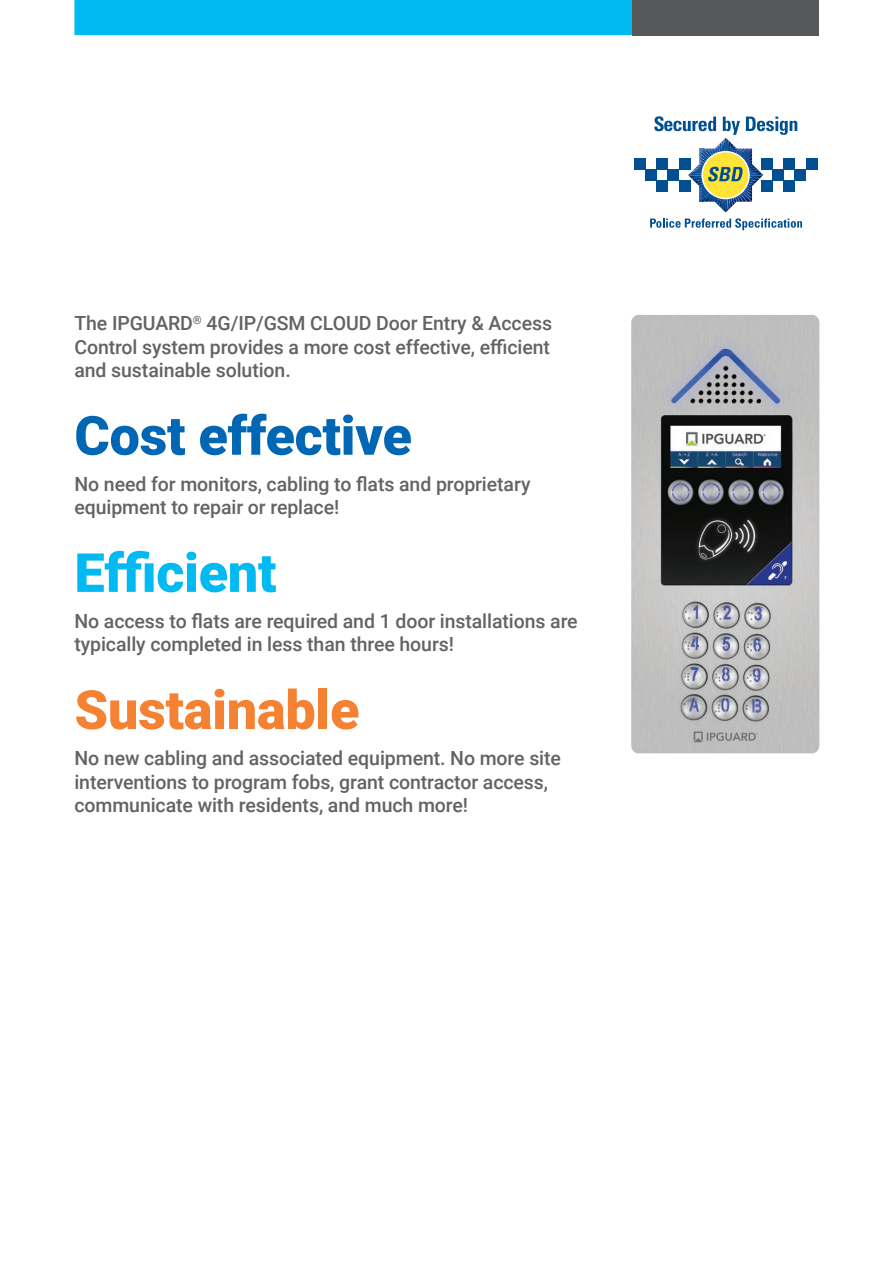
<style>
.page{position:relative;width:893px;height:1263px;background:#fff}
.page>*{position:absolute;margin:0;border:0;box-sizing:border-box;transform-origin:0 0}
.t1{font:900 54px "Roboto";letter-spacing:-.005em;color:#0166b3}
.t2{font:900 54px "Roboto";letter-spacing:-.005em;color:#f48232}
.t3{font:900 54px "Roboto";letter-spacing:-.005em;color:#00baf1}
.t4{font:500 19.5px/23.4px "Roboto";letter-spacing:-.005em;color:#636366}
</style>
<div class="page">
<div style="left:74px;top:0;width:558px;height:35px;background:#00baf1"></div>
<div style="left:632px;top:0;width:187px;height:35px;background:#57585a"></div>
<div style="left:634px;top:158px;width:11px;height:12px;background:#014f90"></div>
<div style="left:645px;top:170px;width:12px;height:11px;background:#014f90"></div>
<div style="left:806px;top:158px;width:11px;height:12px;background:#014f90"></div>
<div style="left:795px;top:170px;width:11px;height:11px;background:#014f90"></div>
<svg style="left:654px;top:116px;width:143px;height:96px"></svg>
<svg style="left:650px;top:218px;width:152px;height:12px"></svg>
<img style="left:631px;top:315px;width:189px;height:439px">
<p class="t4" style="left:74px;top:311px;width:479px;text-align:justify">The IPGUARD<sup>®</sup> 4G/IP/GSM CLOUD Door Entry &amp; Access Control system provides a more cost effective, efficient and sustainable solution.</p>
<h1 class="t1" style="left:74px;top:398px;width:339px">Cost effective</h1>
<p class="t4" style="left:74px;top:471px;width:458px">No need for monitors, cabling to flats and proprietary equipment to repair or replace!</p>
<h1 class="t3" style="left:74px;top:535px;width:204px">Efficient</h1>
<p class="t4" style="left:74px;top:609px;width:505px">No access to flats are required and 1 door installations are typically completed in less than three hours!</p>
<h1 class="t2" style="left:74px;top:672px;width:287px">Sustainable</h1>
<p class="t4" style="left:74px;top:746px;width:488px">No new cabling and associated equipment. No more site interventions to program fobs, grant contractor access, communicate with residents, and much more!</p>
</div>
